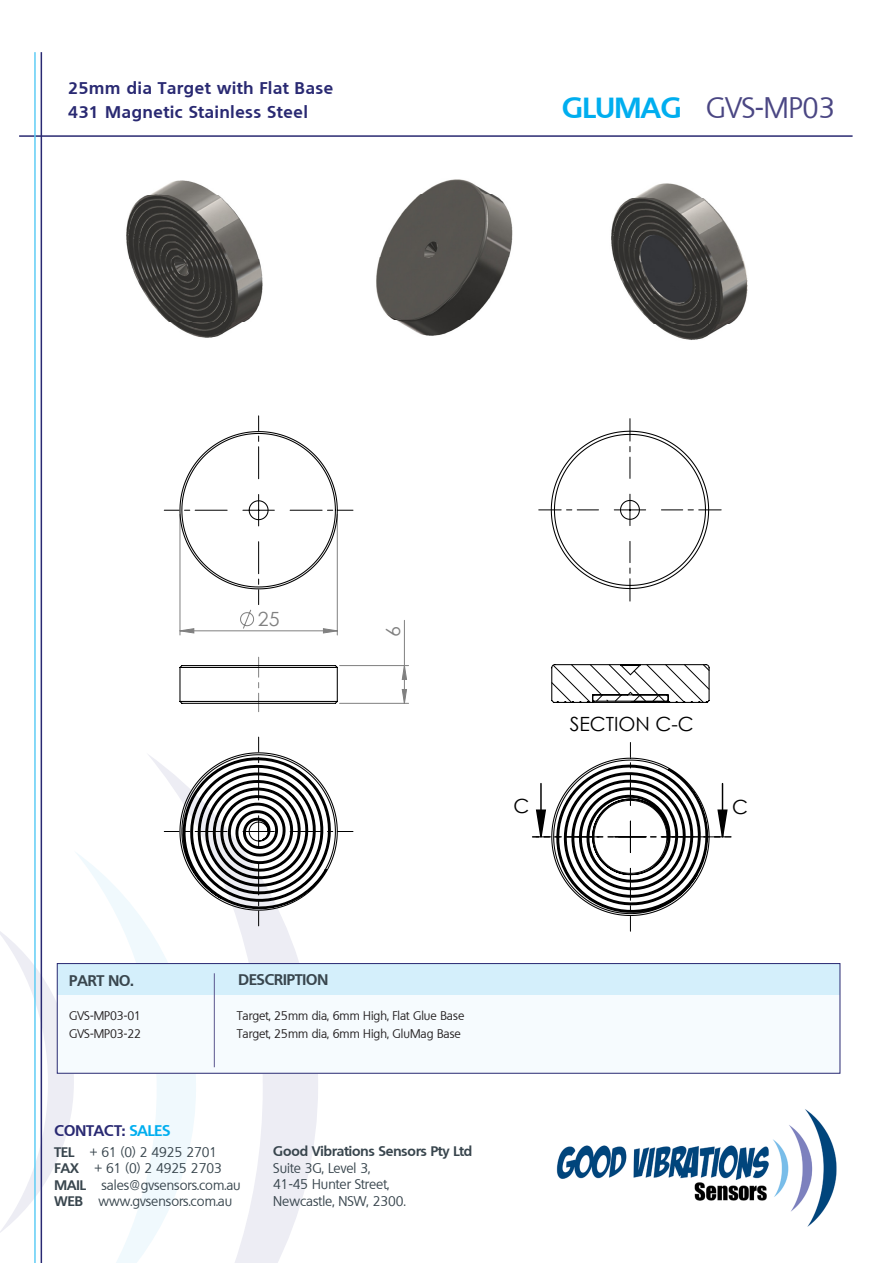
<style>
.page{position:relative;width:893px;height:1263px;background:#fff}
.page>*{position:absolute;margin:0;border:0;box-sizing:border-box;transform-origin:0 0}
.t1{font:28.35px "Quebec";color:#4a4683}
.t2{font:19.5px "Century Gothic";color:#000}
.t3{font:19.5px "Century Gothic";color:#808080}
.t4{font:700 16.5px "Quebec";letter-spacing:.05em;color:#292972}
.t5{font:700 15px "Quebec";color:#38454d}
.t6{font:700 15px "Quebec";color:#292972}
.t7{font:13.5px "Quebec";color:#38454d}
.t8{font:700 13.5px "Quebec";color:#38454d}
.t9{font:12px "Quebec";color:#231f20}
.s1{font-weight:700;color:#00aeef}
.s2{color:#00aeef}
.s3{font-weight:700}
</style>
<div class="page">
<svg style="left:148px;top:754px;width:170px;height:509px"></svg>
<svg style="left:74px;top:851px;width:122px;height:412px"></svg>
<svg style="left:0;top:926px;width:74px;height:309px"></svg>
<hr style="left:19px;top:135px;width:834px;height:2px;background:#292972">
<hr style="left:41px;top:52px;width:1px;height:1211px;background:#292972">
<hr style="left:34px;top:52px;width:2px;height:1211px;background:#5fcdf5">
<img style="left:611px;top:183px;width:137px;height:157px">
<img style="left:376px;top:179px;width:137px;height:157px">
<img style="left:126px;top:180px;width:137px;height:158px">
<hr style="left:180px;top:514px;width:1px;height:121px;background:#808080">
<hr style="left:337px;top:514px;width:1px;height:121px;background:#808080">
<hr style="left:340px;top:665px;width:69px;height:1px;background:#808080">
<hr style="left:340px;top:703px;width:69px;height:1px;background:#808080">
<hr style="left:404px;top:620px;width:1px;height:45px;background:#808080">
<svg style="left:401px;top:666px;width:6px;height:38px"></svg>
<svg style="left:533px;top:742px;width:198px;height:189px"></svg>
<svg style="left:164px;top:737px;width:189px;height:189px"></svg>
<svg style="left:179px;top:657px;width:159px;height:55px"></svg>
<svg style="left:164px;top:416px;width:189px;height:218px"></svg>
<svg style="left:539px;top:419px;width:182px;height:182px"></svg>
<svg style="left:551px;top:664px;width:159px;height:39px"></svg>
<div style="left:57px;top:972px;width:783px;height:101px;background:#f6fbfe"></div>
<div style="left:57px;top:963px;width:783px;height:32px;background:#d4effb"></div>
<div style="left:57px;top:963px;width:783px;height:110px;border:1px solid #292972"></div>
<hr style="left:214px;top:973px;width:1px;height:94px;background:#5b568e">
<img style="left:556px;top:1109px;width:281px;height:118px">
<p class="t4" style="left:68px;top:77px;width:267px">25mm dia Target with Flat Base</p>
<p class="t4" style="left:68px;top:101px;width:241px">431 Magnetic Stainless Steel</p>
<p class="t1" style="left:562px;top:89px;width:274px"><span class="s1">GLUMAG</span> GVS-MP03</p>
<p class="t3" style="left:258px;top:606px;width:23px">25</p>
<p class="t3" style="left:379px;top:637px;width:12px;rotate:-90deg">6</p>
<p class="t2" style="left:570px;top:711px;width:126px">SECTION C-C</p>
<p class="t2" style="left:513px;top:792px;width:17px">C</p>
<p class="t2" style="left:732px;top:793px;width:17px">C</p>
<p class="t5" style="left:69px;top:971px;width:66px">PART NO.</p>
<p class="t5" style="left:238px;top:970px;width:91px">DESCRIPTION</p>
<p class="t9" style="left:69px;top:1007px;width:73px">GVS-MP03-01</p>
<p class="t9" style="left:237px;top:1007px;width:229px">Target, 25mm dia, 6mm High, Flat Glue Base</p>
<p class="t9" style="left:69px;top:1025px;width:73px">GVS-MP03-22</p>
<p class="t9" style="left:237px;top:1025px;width:225px">Target, 25mm dia, 6mm High, GluMag Base</p>
<p class="t6" style="left:55px;top:1120px;width:117px">CONTACT: <span class="s2">SALES</span></p>
<p class="t7" style="left:55px;top:1143px;width:164px"><span class="s3">TEL</span> + 61 (0) 2 4925 2701</p>
<p class="t7" style="left:55px;top:1159px;width:169px"><span class="s3">FAX</span> + 61 (0) 2 4925 2703</p>
<p class="t7" style="left:55px;top:1176px;width:188px"><span class="s3">MAIL</span> sales@gvsensors.com.au</p>
<p class="t7" style="left:55px;top:1192px;width:179px"><span class="s3">WEB</span> www.gvsensors.com.au</p>
<p class="t8" style="left:273px;top:1142px;width:200px">Good Vibrations Sensors Pty Ltd</p>
<p class="t7" style="left:273px;top:1159px;width:99px">Suite 3G, Level 3,</p>
<p class="t7" style="left:273px;top:1176px;width:118px">41-45 Hunter Street,</p>
<p class="t7" style="left:273px;top:1192px;width:134px">Newcastle, NSW, 2300.</p>
</div>
